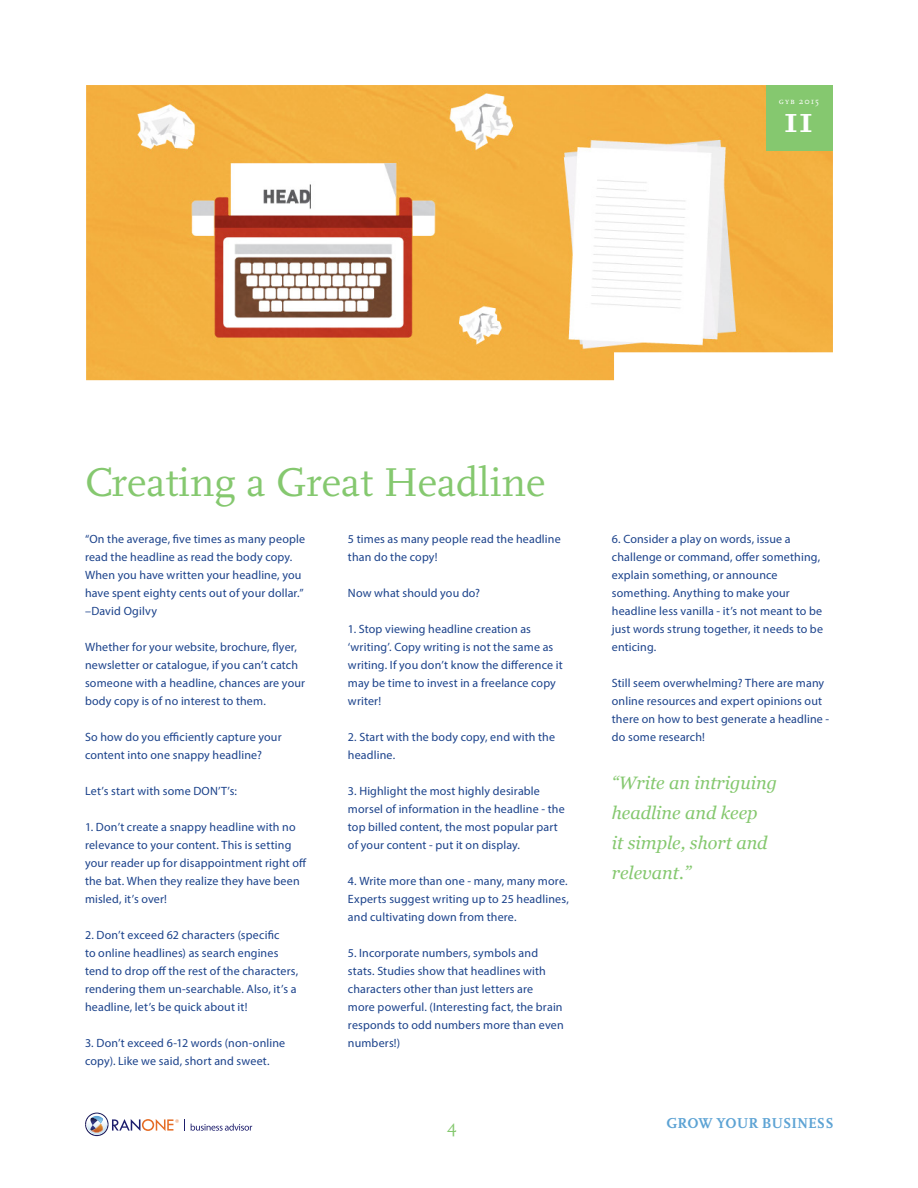
<style>
.page{position:relative;width:918px;height:1188px;background:#fff}
.page>*{position:absolute;margin:0;border:0;box-sizing:border-box;transform-origin:0 0}
.t1{font:42px "Scala";color:#85c86f}
.t2{font:700 39px "Scala";color:#fff}
.Quote_georgia{font:italic 18px/30px "Georgia";color:#85c86f}
.t3{font:18px "Scala";color:#85c86f}
.t4{font:700 15px "Scala";color:#5da3d4}
.Body_Copy{font:12px/18px "Myriad Pro";letter-spacing:.01em;color:#1b428b}
.t5{font:9px "Scala Caps";letter-spacing:.1em;color:#fff}
</style>
<div class="page">
<svg style="left:85px;top:1113px;width:94px;height:23px"></svg>
<svg style="left:190px;top:1123px;width:62px;height:8px"></svg>
<img style="left:86px;top:85px;width:747px;height:295px">
<div style="left:766px;top:85px;width:67px;height:65px;background:#85c86f"></div>
<p class="t5" style="left:779px;top:96px;width:42px">gyb 2015</p>
<p class="t2" style="left:784px;top:97px;width:32px">11</p>
<p class="t1" style="left:85px;top:459px;width:462px">Creating a Great Headline</p>
<p class="Body_Copy" style="left:85px;top:530px;width:222px">“On the average, five times as many people read the headline as read the body copy.<br>When you have written your headline, you have spent eighty cents out of your dollar.” –David Ogilvy</p>
<p class="Body_Copy" style="left:85px;top:638px;width:222px">Whether for your website, brochure, flyer, newsletter or catalogue, if you can’t catch someone with a headline, chances are your body copy is of no interest to them.</p>
<p class="Body_Copy" style="left:85px;top:728px;width:198px">So how do you efficiently capture your content into one snappy headline?</p>
<p class="Body_Copy" style="left:85px;top:782px;width:154px">Let’s start with some DON’T’s:</p>
<p class="Body_Copy" style="left:85px;top:818px;width:223px">1. Don’t create a snappy headline with no relevance to your content. This is setting your reader up for disappointment right off the bat. When they realize they have been misled, it’s over!</p>
<p class="Body_Copy" style="left:85px;top:926px;width:215px">2. Don’t exceed 62 characters (specific<br>to online headlines) as search engines tend to drop off the rest of the characters, rendering them un-searchable. Also, it’s a headline, let’s be quick about it!</p>
<p class="Body_Copy" style="left:85px;top:1034px;width:202px">3. Don’t exceed 6-12 words (non-online copy). Like we said, short and sweet.</p>
<p class="Body_Copy" style="left:348px;top:530px;width:214px">5 times as many people read the headline than do the copy!</p>
<p class="Body_Copy" style="left:348px;top:584px;width:134px">Now what should you do?</p>
<p class="Body_Copy" style="left:348px;top:620px;width:216px">1. Stop viewing headline creation as ‘writing’. Copy writing is not the same as writing. If you don’t know the difference it may be time to invest in a freelance copy writer!</p>
<p class="Body_Copy" style="left:348px;top:728px;width:209px">2. Start with the body copy, end with the headline.</p>
<p class="Body_Copy" style="left:348px;top:782px;width:218px">3. Highlight the most highly desirable morsel of information in the headline - the top billed content, the most popular part of your content - put it on display.</p>
<p class="Body_Copy" style="left:348px;top:872px;width:222px;text-align:justify">4. Write more than one - many, many more.<br>Experts suggest writing up to 25 headlines, and cultivating down from there.</p>
<p class="Body_Copy" style="left:348px;top:944px;width:217px">5. Incorporate numbers, symbols and stats. Studies show that headlines with characters other than just letters are<br>more powerful. (Interesting fact, the brain responds to odd numbers more than even numbers!)</p>
<p class="t3" style="left:447px;top:1116px;width:11px">4</p>
<p class="Body_Copy" style="left:612px;top:530px;width:213px">6. Consider a play on words, issue a challenge or command, offer something, explain something, or announce something. Anything to make your headline less vanilla - it’s not meant to be just words strung together, it needs to be enticing.</p>
<p class="Body_Copy" style="left:612px;top:674px;width:219px">Still seem overwhelming? There are many online resources and expert opinions out there on how to best generate a headline - do some research!</p>
<p class="Quote_georgia" style="left:612px;top:768px;width:167px">“Write an intriguing headline and keep<br>it simple, short and relevant.”</p>
<p class="t4" style="left:666px;top:1115px;width:169px">GROW YOUR BUSINESS</p>
</div>
